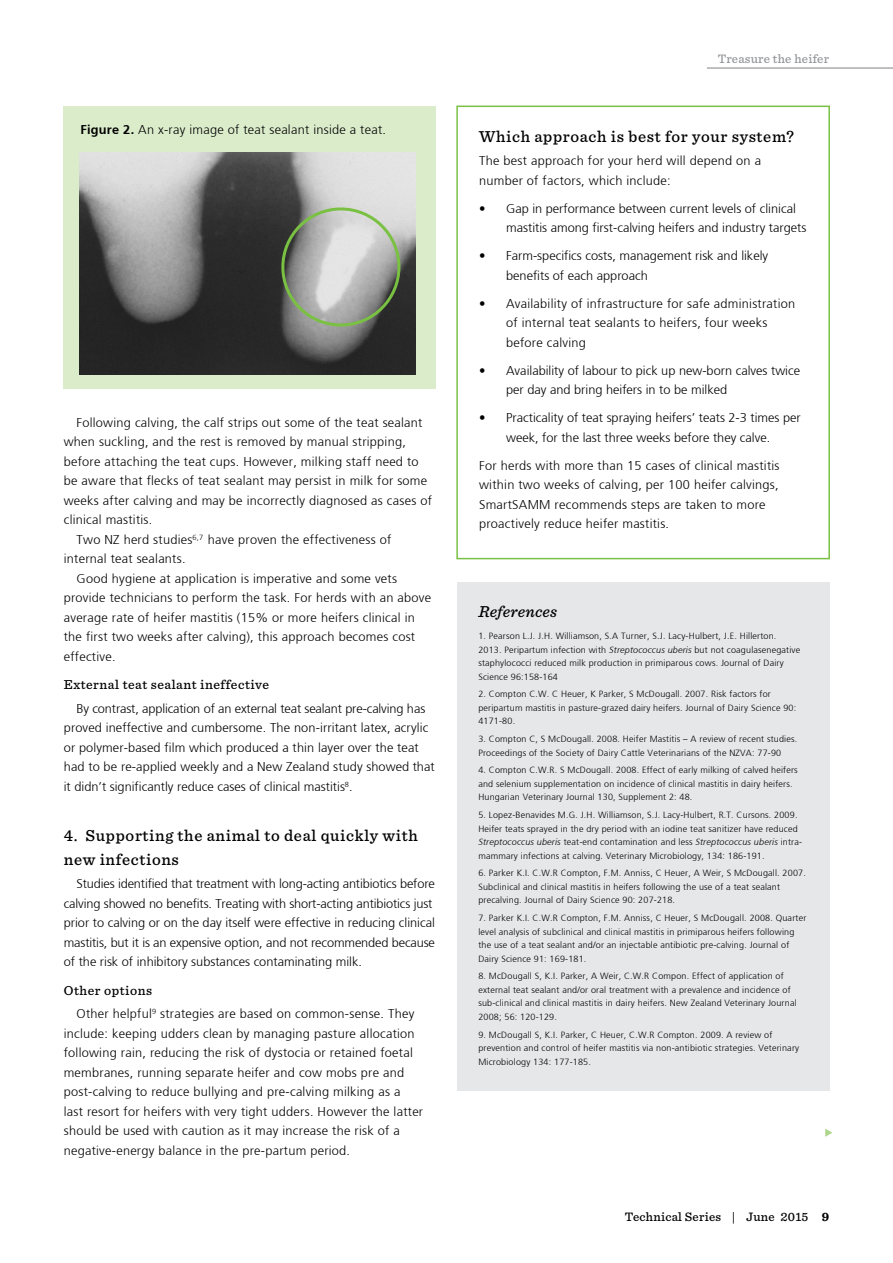
<style>
.page{position:relative;width:893px;height:1263px;background:#fff}
.page>*{position:absolute;margin:0;border:0;box-sizing:border-box;transform-origin:0 0}
.t1{font:500 16.5px/24px "Sentinel";letter-spacing:.04em;color:#000}
.t2{font:italic 500 16.5px "Sentinel";letter-spacing:.005em;color:#000}
.t3{font:500 13.5px "Sentinel";letter-spacing:.04em;color:#000}
.t4{font:300 12.75px/19.5px "Frutiger";letter-spacing:.02em;color:#000}
.t5{font:300 12.75px/19.5px "Frutiger";color:#000}
.t6{font:300 12.75px/19.5px "Frutiger";letter-spacing:-.01em;color:#000}
.t7{font:500 12.75px "Sentinel";letter-spacing:.02em;color:#000}
.t8{font:500 12.75px "Sentinel";letter-spacing:.02em;color:#939598}
.t9{font:300 9px/13.5px "Frutiger";letter-spacing:.02em;color:#000}
.s1{font-weight:700}
.s2{font-style:italic}
</style>
<div class="page">
<div style="left:64px;top:106px;width:372px;height:282px;background:#dbeccb"></div>
<svg style="left:825px;top:1128px;width:7px;height:9px"></svg>
<img style="left:79px;top:153px;width:336px;height:221px">
<div style="left:456px;top:106px;width:374px;height:453px;border:2px solid #7ac143"></div>
<svg style="left:280px;top:206px;width:122px;height:122px;background:#a1a69d"></svg>
<div style="left:457px;top:583px;width:372px;height:508px;background:#e6e7e8"></div>
<hr style="left:707px;top:68px;width:186px;height:1px;background:#808080">
<h3 class="t4" style="left:80px;top:120px;width:307px"><span class="s1">Figure 2.</span> An x-ray image of teat sealant inside a teat.</h3>
<h3 class="t4" style="left:77px;top:413px;width:347px">Following calving, the calf strips out some of the teat sealant</h3>
<h3 class="t4" style="left:64px;top:432px;width:344px">when suckling, and the rest is removed by manual stripping,</h3>
<h3 class="t4" style="left:64px;top:452px;width:356px">before attaching the teat cups. However, milking staff need to</h3>
<h3 class="t4" style="left:64px;top:471px;width:365px">be aware that flecks of teat sealant may persist in milk for some</h3>
<h3 class="t4" style="left:64px;top:491px;width:370px">weeks after calving and may be incorrectly diagnosed as cases of</h3>
<h3 class="t4" style="left:64px;top:510px;width:90px">clinical mastitis.</h3>
<h3 class="t4" style="left:77px;top:530px;width:316px">Two NZ herd studies<sup>6,7</sup> have proven the effectiveness of</h3>
<h3 class="t4" style="left:64px;top:549px;width:123px">internal teat sealants.</h3>
<h3 class="t4" style="left:77px;top:569px;width:322px">Good hygiene at application is imperative and some vets</h3>
<h3 class="t4" style="left:64px;top:588px;width:369px">provide technicians to perform the task. For herds with an above</h3>
<h3 class="t4" style="left:64px;top:608px;width:353px">average rate of heifer mastitis (15% or more heifers clinical in</h3>
<h3 class="t4" style="left:64px;top:627px;width:353px">the first two weeks after calving), this approach becomes cost</h3>
<h3 class="t4" style="left:64px;top:647px;width:53px">effective.</h3>
<h2 class="t3" style="left:64px;top:674px;width:207px">External teat sealant ineffective</h2>
<p class="t4" style="left:64px;top:699px;width:372px;text-indent:13px">By contrast, application of an external teat sealant pre-calving has proved ineffective and cumbersome. The non-irritant latex, acrylic or polymer-based film which produced a thin layer over the teat had to be re-applied weekly and a New Zealand study showed that it didn’t significantly reduce cases of clinical mastitis<sup>8</sup>.</p>
<h1 class="t1" style="left:64px;top:822px;width:356px">4. Supporting the animal to deal quickly with new infections</h1>
<p class="t6" style="left:64px;top:874px;width:373px;text-indent:13px">Studies identified that treatment with long-acting antibiotics before calving showed no benefits. Treating with short-acting antibiotics just prior to calving or on the day itself were effective in reducing clinical mastitis, but it is an expensive option, and not recommended because of the risk of inhibitory substances contaminating milk.</p>
<h2 class="t3" style="left:64px;top:980px;width:90px">Other options</h2>
<p class="t4" style="left:64px;top:1004px;width:361px;text-indent:13px">Other helpful<sup>9</sup> strategies are based on common-sense. They include: keeping udders clean by managing pasture allocation following rain, reducing the risk of dystocia or retained foetal membranes, running separate heifer and cow mobs pre and post-calving to reduce bullying and pre-calving milking as a<br>last resort for heifers with very tight udders. However the latter should be used with caution as it may increase the risk of a negative-energy balance in the pre-partum period.</p>
<h3 class="t8" style="left:718px;top:49px;width:113px">Treasure the heifer</h3>
<h1 class="t1" style="left:479px;top:123px;width:316px">Which approach is best for your system?</h1>
<h3 class="t4" style="left:479px;top:151px;width:283px">The best approach for your herd will depend on a number of factors, which include:</h3>
<h3 class="t5" style="left:506px;top:199px;width:302px;text-indent:-27px">• Gap in performance between current levels of clinical mastitis among first-calving heifers and industry targets</h3>
<h3 class="t5" style="left:506px;top:246px;width:264px;text-indent:-27px">• Farm-specifics costs, management risk and likely benefits of each approach</h3>
<h3 class="t4" style="left:506px;top:294px;width:291px;text-indent:-27px">• Availability of infrastructure for safe administration of internal teat sealants to heifers, four weeks before calving</h3>
<h3 class="t5" style="left:506px;top:361px;width:295px;text-indent:-27px">• Availability of labour to pick up new-born calves twice per day and bring heifers in to be milked</h3>
<h3 class="t5" style="left:479px;top:408px;width:323px;text-align:center">• Practicality of teat spraying heifers’ teats 2-3 times per week, for the last three weeks before they calve.</h3>
<h3 class="t4" style="left:479px;top:456px;width:302px">For herds with more than 15 cases of clinical mastitis within two weeks of calving, per 100 heifer calvings, SmartSAMM recommends steps are taken to more proactively reduce heifer mastitis.</h3>
<h1 class="t2" style="left:478px;top:599px;width:80px">References</h1>
<p class="t9" style="left:478px;top:629px;width:323px">1. Pearson L.J. J.H. Williamson, S.A Turner, S.J. Lacy-Hulbert, J.E. Hillerton.<br>2013. Peripartum infection with <span class="s2">Streptococcus uberis</span> but not coagulasenegative staphylococci reduced milk production in primiparous cows. Journal of Dairy Science 96:158-164</p>
<p class="t9" style="left:478px;top:688px;width:319px">2. Compton C.W. C Heuer, K Parker, S McDougall. 2007. Risk factors for peripartum mastitis in pasture-grazed dairy heifers. Journal of Dairy Science 90:<br>4171-80.</p>
<p class="t9" style="left:478px;top:732px;width:320px">3. Compton C, S McDougall. 2008. Heifer Mastitis – A review of recent studies.<br>Proceedings of the Society of Dairy Cattle Veterinarians of the NZVA: 77-90</p>
<p class="t9" style="left:478px;top:764px;width:321px">4. Compton C.W.R. S McDougall. 2008. Effect of early milking of calved heifers and selenium supplementation on incidence of clinical mastitis in dairy heifers.<br>Hungarian Veterinary Journal 130, Supplement 2: 48.</p>
<p class="t9" style="left:478px;top:808px;width:325px">5. Lopez-Benavides M.G. J.H. Williamson, S.J. Lacy-Hulbert, R.T. Cursons. 2009.<br>Heifer teats sprayed in the dry period with an iodine teat sanitizer have reduced <span class="s2">Streptococcus uberis</span> teat-end contamination and less <span class="s2">Streptococcus uberis</span> intra&shy;mammary infections at calving. Veterinary Microbiology, 134: 186-191.</p>
<p class="t9" style="left:478px;top:866px;width:329px">6. Parker K.I. C.W.R Compton, F.M. Anniss, C Heuer, A Weir, S McDougall. 2007.<br>Subclinical and clinical mastitis in heifers following the use of a teat sealant precalving. Journal of Dairy Science 90: 207-218.</p>
<p class="t9" style="left:478px;top:911px;width:329px">7. Parker K.I. C.W.R Compton, F.M. Anniss, C Heuer, S McDougall. 2008. Quarter level analysis of subclinical and clinical mastitis in primiparous heifers following the use of a teat sealant and/or an injectable antibiotic pre-calving. Journal of Dairy Science 91: 169-181.</p>
<p class="t9" style="left:478px;top:969px;width:320px">8. McDougall S, K.I. Parker, A Weir, C.W.R Compon. Effect of application of external teat sealant and/or oral treatment with a prevalence and incidence of sub-clinical and clinical mastitis in dairy heifers. New Zealand Veterinary Journal 2008; 56: 120-129.</p>
<p class="t9" style="left:478px;top:1028px;width:322px">9. McDougall S, K.I. Parker, C Heuer, C.W.R Compton. 2009. A review of prevention and control of heifer mastitis via non-antibiotic strategies. Veterinary<br>Microbiology 134: 177-185.</p>
<h3 class="t7" style="left:625px;top:1207px;width:206px">Technical Series | June 2015 <span class="s1">9</span></h3>
</div>
